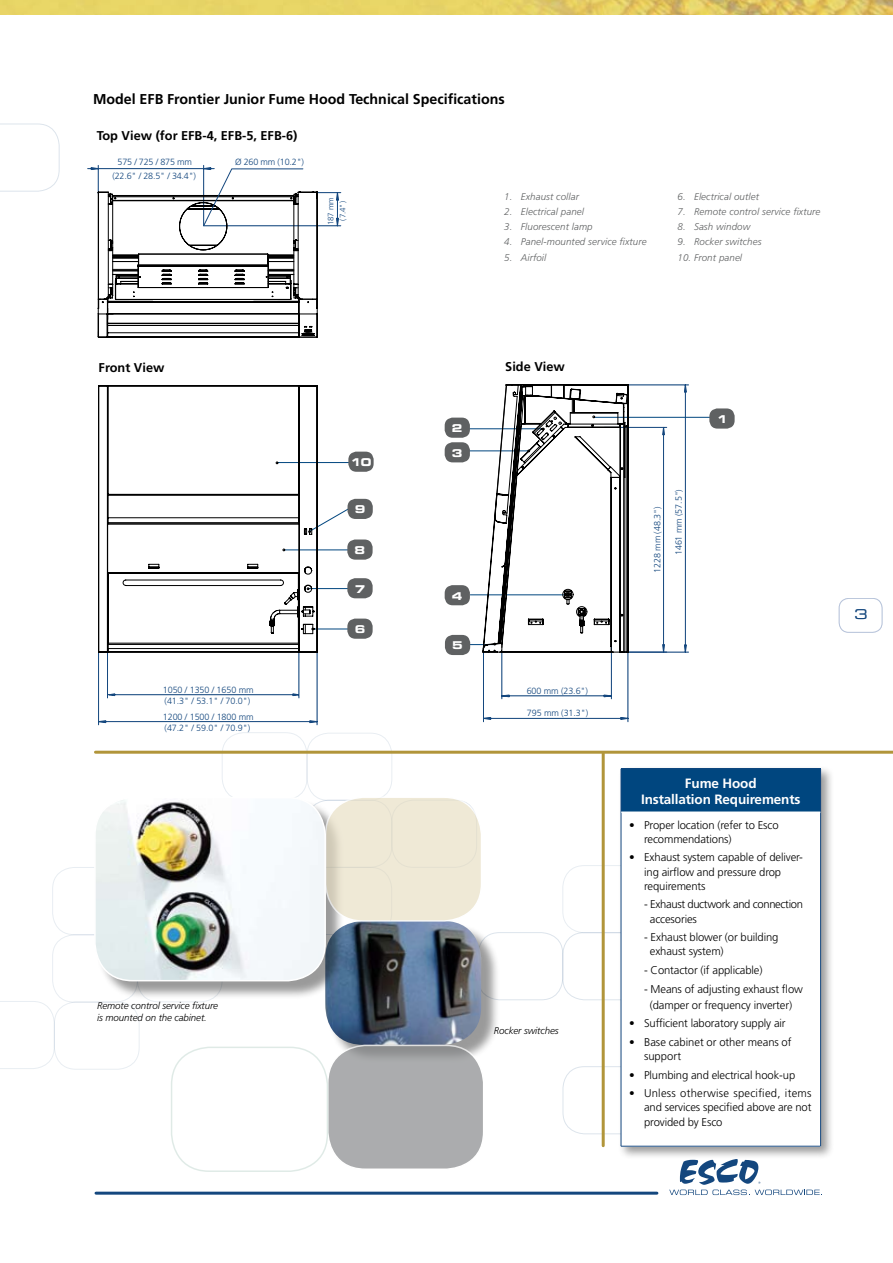
<style>
.page{position:relative;width:893px;height:1263px;background:#fff}
.page>*{position:absolute;margin:0;border:0;box-sizing:border-box;transform-origin:0 0}
.t1{font:700 14.25px "Frutiger LT Std";color:#000}
.t2{font:700 13.5px/15.8px "Frutiger LT Std";letter-spacing:-.01em;color:#fff;text-align:center}
.t3{font:13.5px "Eurostile LT Std Ex 2";color:#14477e}
.t4{font:700 12.75px "Frutiger LT Std";color:#000}
.t5{font:300 11.25px/14.2px "Frutiger LT Std";letter-spacing:-.01em;color:#000}
.t6{font:300 11.25px/14.2px "Frutiger LT Std";letter-spacing:-.03em;color:#000}
.t7{font:10.8px "Eurostile LT Std Bold Ex 2";color:#fff}
.t8{font:italic 300 9.75px "Frutiger LT Std";letter-spacing:.01em;color:#5f6162}
.t9{font:italic 300 9.75px/12px "Frutiger LT Std";letter-spacing:-.01em;color:#000}
.t10{font:300 9px "Frutiger LT Std";letter-spacing:-.01em;color:#14477e}
.t11{font:300 7.8px/12px "Frutiger LT Std";color:#14477e;text-align:center}
</style>
<div class="page">
<hr style="left:96px;top:1192px;width:561px;height:3px;background:#14477e">
<img style="left:0;top:0;width:893px;height:15px">
<hr style="left:594px;top:417px;width:116px;height:1px;background:#00467f">
<div style="left:348px;top:452px;width:26px;height:20px;background:#5f6162;border-radius:8px"></div>
<div style="left:709px;top:408px;width:26px;height:21px;background:#5f6162;border-radius:8px"></div>
<div style="left:445px;top:418px;width:25px;height:20px;background:#5f6162;border-radius:8px"></div>
<div style="left:445px;top:442px;width:25px;height:20px;background:#5f6162;border-radius:8px"></div>
<div style="left:445px;top:585px;width:25px;height:20px;background:#5f6162;border-radius:8px"></div>
<div style="left:445px;top:635px;width:25px;height:20px;background:#5f6162;border-radius:8px"></div>
<div style="left:348px;top:499px;width:25px;height:20px;background:#5f6162;border-radius:8px"></div>
<div style="left:347px;top:539px;width:26px;height:21px;background:#5f6162;border-radius:8px"></div>
<div style="left:347px;top:578px;width:26px;height:20px;background:#5f6162;border-radius:8px"></div>
<div style="left:347px;top:619px;width:26px;height:20px;background:#5f6162;border-radius:8px"></div>
<svg style="left:98px;top:385px;width:252px;height:340px"></svg>
<svg style="left:468px;top:384px;width:221px;height:338px"></svg>
<div style="left:54px;top:1002px;width:86px;height:67px;border:1px solid #14477e;border-radius:22px"></div>
<svg style="left:0;top:1001px;width:55px;height:68px"></svg>
<div style="left:52px;top:867px;width:86px;height:68px;border:1px solid #14477e;border-radius:22px"></div>
<div style="left:52px;top:934px;width:86px;height:68px;border:1px solid #14477e;border-radius:22px"></div>
<div style="left:222px;top:732px;width:85px;height:68px;border:1px solid #14477e;border-radius:22px"></div>
<div style="left:307px;top:733px;width:85px;height:68px;border:1px solid #14477e;border-radius:22px"></div>
<div style="left:563px;top:1066px;width:85px;height:68px;border:1px solid #14477e;border-radius:22px"></div>
<div style="left:478px;top:932px;width:85px;height:68px;border:1px solid #14477e;border-radius:22px"></div>
<div style="left:562px;top:865px;width:86px;height:68px;border:1px solid #14477e;border-radius:22px"></div>
<div style="left:562px;top:932px;width:86px;height:68px;border:1px solid #14477e;border-radius:22px"></div>
<svg style="left:0;top:124px;width:60px;height:68px"></svg>
<div style="left:327px;top:923px;width:180px;height:147px;background:#000;opacity:.4"></div>
<img style="left:325px;top:921px;width:156px;height:124px">
<div style="left:328px;top:1045px;width:156px;height:124px;background:#abacae;border-radius:38px"></div>
<div style="left:327px;top:1045px;width:157px;height:125px;border:2px solid #fff;border-radius:38px"></div>
<div style="left:96px;top:799px;width:255px;height:207px;background:#000;opacity:.4"></div>
<img style="left:96px;top:798px;width:229px;height:183px">
<div style="left:94px;top:797px;width:232px;height:184px;border:2px solid #fff;border-radius:38px"></div>
<div style="left:326px;top:797px;width:155px;height:124px;background:#efe9d6;border-radius:38px"></div>
<div style="left:325px;top:796px;width:157px;height:126px;border:2px solid #fff;border-radius:38px"></div>
<svg style="left:87px;top:165px;width:254px;height:172px"></svg>
<div style="left:618px;top:766px;width:261px;height:436px;background:#000;opacity:.4"></div>
<div style="left:621px;top:769px;width:200px;height:44px;background:#00467f"></div>
<div style="left:621px;top:813px;width:200px;height:333px;background:#fff"></div>
<hr style="left:621px;top:768px;width:200px;height:1px;background:#14477e">
<hr style="left:621px;top:769px;width:1px;height:44px;background:#14477e">
<hr style="left:820px;top:769px;width:1px;height:44px;background:#14477e">
<hr style="left:621px;top:811px;width:199px;height:3px;background:#fff">
<hr style="left:621px;top:813px;width:1px;height:333px;background:#14477e">
<hr style="left:820px;top:813px;width:1px;height:333px;background:#14477e">
<hr style="left:621px;top:1146px;width:200px;height:1px;background:#14477e">
<hr style="left:95px;top:751px;width:798px;height:3px;background:#b1953a">
<hr style="left:602px;top:753px;width:3px;height:393px;background:#b1953a">
<div style="left:171px;top:1046px;width:157px;height:126px;border:2px solid #afcbc1;border-radius:38px"></div>
<div style="left:839px;top:598px;width:43px;height:34px;border:1px solid #9eafce;border-radius:10px"></div>
<p class="t1" style="left:93px;top:91px;width:413px">Model EFB Frontier Junior Fume Hood Technical Specifications</p>
<p class="t4" style="left:97px;top:128px;width:202px">Top View (for EFB-4, EFB-5, EFB-6)</p>
<p class="t10" style="left:118px;top:157px;width:76px">575 / 725 / 875 mm</p>
<p class="t10" style="left:235px;top:157px;width:70px">Ø 260 mm (10.2")</p>
<p class="t10" style="left:113px;top:170px;width:85px">(22.6" / 28.5" / 34.4")</p>
<p class="t11" style="left:325px;top:225px;width:30px;rotate:-90deg">187 mm (7.4")</p>
<p class="t8" style="left:504px;top:191px;width:76px">1. Exhaust collar</p>
<p class="t8" style="left:504px;top:206px;width:81px">2. Electrical panel</p>
<p class="t8" style="left:504px;top:221px;width:90px">3. Fluorescent lamp</p>
<p class="t8" style="left:504px;top:236px;width:144px">4. Panel-mounted service fixture</p>
<p class="t8" style="left:504px;top:252px;width:44px">5. Airfoil</p>
<p class="t8" style="left:677px;top:191px;width:83px">6. Electrical outlet</p>
<p class="t8" style="left:677px;top:206px;width:144px">7. Remote control service fixture</p>
<p class="t8" style="left:677px;top:221px;width:74px">8. Sash window</p>
<p class="t8" style="left:677px;top:236px;width:85px">9. Rocker switches</p>
<p class="t8" style="left:677px;top:252px;width:66px">10. Front panel</p>
<p class="t4" style="left:99px;top:360px;width:67px">Front View</p>
<p class="t4" style="left:505px;top:359px;width:61px">Side View</p>
<p class="t7" style="left:351px;top:454px;width:22px">10</p>
<p class="t7" style="left:355px;top:502px;width:12px">9</p>
<p class="t7" style="left:355px;top:542px;width:12px">8</p>
<p class="t7" style="left:355px;top:581px;width:12px">7</p>
<p class="t7" style="left:355px;top:621px;width:12px">6</p>
<p class="t7" style="left:452px;top:420px;width:12px">2</p>
<p class="t7" style="left:452px;top:445px;width:12px">3</p>
<p class="t7" style="left:452px;top:588px;width:12px">4</p>
<p class="t7" style="left:452px;top:638px;width:12px">5</p>
<p class="t10" style="left:163px;top:685px;width:92px">1050 / 1350 / 1650 mm</p>
<p class="t10" style="left:527px;top:685px;width:63px">600 mm (23.6")</p>
<p class="t10" style="left:165px;top:696px;width:87px">(41.3" / 53.1" / 70.0")</p>
<p class="t10" style="left:163px;top:711px;width:92px">1200 / 1500 / 1800 mm</p>
<p class="t10" style="left:527px;top:708px;width:63px">795 mm (31.3")</p>
<p class="t10" style="left:165px;top:722px;width:87px">(47.2" / 59.0" / 70.9")</p>
<p class="t9" style="left:97px;top:999px;width:122px">Remote control service fixture is mounted on the cabinet.</p>
<p class="t9" style="left:494px;top:1025px;width:66px">Rocker switches</p>
<p class="t10" style="left:652px;top:573px;width:68px;rotate:-90deg">1228 mm (48.3")</p>
<p class="t10" style="left:674px;top:555px;width:68px;rotate:-90deg">1461 mm (57.5")</p>
<p class="t7" style="left:717px;top:411px;width:12px">1</p>
<p class="t2" style="left:641px;top:776px;width:161px">Fume Hood<br>Installation Requirements</p>
<p class="t5" style="left:644px;top:818px;width:136px;text-indent:-15px">• Proper location (refer to Esco recommendations)</p>
<p class="t5" style="left:644px;top:850px;width:160px;text-indent:-15px">• Exhaust system capable of deliver&shy;ing airflow and pressure drop requirements</p>
<p class="t6" style="left:650px;top:898px;width:155px;text-indent:-6px">- Exhaust ductwork and connection accesories</p>
<p class="t5" style="left:650px;top:930px;width:130px;text-indent:-6px">- Exhaust blower (or building exhaust system)</p>
<p class="t5" style="left:644px;top:963px;width:120px">- Contactor (if applicable)</p>
<p class="t5" style="left:644px;top:980px;width:160px;line-height:16.4px;text-align:center">- Means of adjusting exhaust flow (damper or frequency inverter)</p>
<p class="t5" style="left:629px;top:1016px;width:158px">• Sufficient laboratory supply air</p>
<p class="t5" style="left:644px;top:1035px;width:149px;text-indent:-15px">• Base cabinet or other means of support</p>
<p class="t5" style="left:629px;top:1068px;width:168px">• Plumbing and electrical hook-up</p>
<p class="t5" style="left:644px;top:1086px;width:169px;text-align:justify;text-indent:-15px">• Unless otherwise specified, items and services specified above are not provided by Esco</p>
<p class="t3" style="left:854px;top:605px;width:15px">3</p>
</div>
